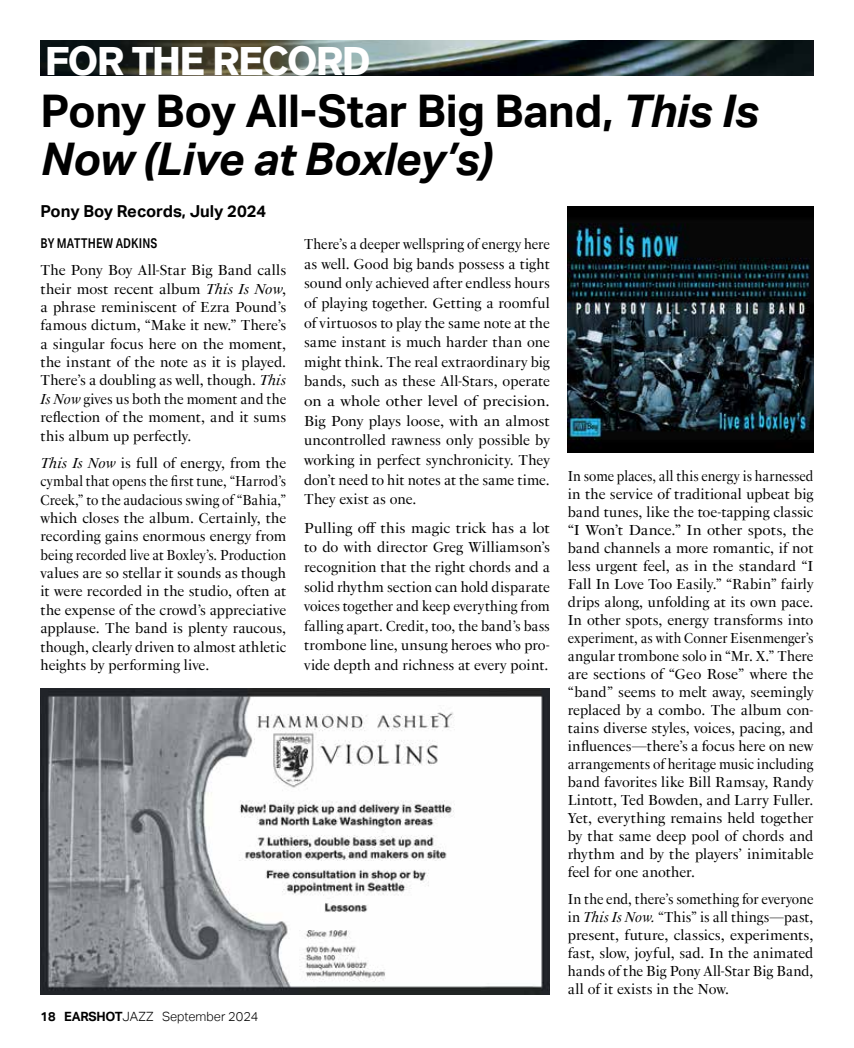
<style>
.page{position:relative;width:854px;height:1048px;background:#fff}
.page>*{position:absolute;margin:0;border:0;box-sizing:border-box;transform-origin:0 0}
.t1{font:italic 700 45px/48px "Aktiv Grotesk";letter-spacing:-.015em;color:#000}
.t2{font:700 39.9px "Akzidenz Grotesk BE";letter-spacing:-.035em;color:#fff}
.t3{font:700 16.5px "Aktiv Grotesk";color:#000}
.t4{font:14.25px/18px "PS Fournier Std";color:#000;text-align:justify;scale:.93 1}
.t5{font:14.25px/18.3px "PS Fournier Std";color:#000;text-align:justify}
.t6{font:14.25px/19.6px "PS Fournier Std";color:#000;text-align:justify;scale:.95 1}
.t7{font:14.25px/19.6px "PS Fournier Std";color:#000;text-align:justify;scale:1.04 1}
.t8{font:14.25px/18px "PS Fournier Std";color:#000;text-align:justify;scale:.94 1}
.t9{font:500 13.5px "Aktiv Grotesk Cd";letter-spacing:.01em;color:#000}
.t10{font:300 12.75px "Aktiv Grotesk";color:#000}
.s1{font-style:normal}
.s2{font-style:italic}
.s3{font-weight:700}
</style>
<div class="page">
<img style="left:40px;top:40px;width:773px;height:35px">
<img style="left:567px;top:207px;width:246px;height:245px">
<img style="left:40px;top:688px;width:509px;height:306px">
<h2 class="t2" style="left:45px;top:38px;width:326px">FOR THE RECORD</h2>
<h1 class="t1" style="left:40px;top:88px;width:719px"><span class="s1">Pony Boy All-Star Big Band,</span> This Is<br>Now (Live at Boxley’s)</h1>
<p class="t3" style="left:40px;top:202px;width:227px">Pony Boy Records, July 2024</p>
<p class="t9" style="left:40px;top:235px;width:118px">BY MATTHEW ADKINS</p>
<p class="t5" style="left:40px;top:261px;width:247px">The Pony Boy All-Star Big Band calls their most recent album <span class="s2">This Is Now</span>, a phrase reminiscent of Ezra Pound’s famous dictum, “Make it new.” There’s a singular focus here on the moment, the instant of the note as it is played.<br>There’s a doubling as well, though. <span class="s2">This Is Now</span> gives us both the moment and the reflection of the moment, and it sums this album up perfectly.</p>
<p class="t5" style="left:40px;top:454px;width:247px"><span class="s2">This Is Now</span> is full of energy, from the cymbal that opens the first tune, “Harrod’s Creek,” to the audacious swing of “Bahia,” which closes the album. Certainly, the recording gains enormous energy from being recorded live at Boxley’s. Production values are so stellar it sounds as though it were recorded in the studio, often at the expense of the crowd’s appreciative applause. The band is plenty raucous, though, clearly driven to almost athletic heights by performing live.</p>
<p class="t10" style="left:40px;top:1009px;width:219px"><span class="s3">18 EARSHOT</span>JAZZ September 2024</p>
<p class="t6" style="left:304px;top:234px;width:260px">There’s a deeper wellspring of energy here as well. Good big bands possess a tight sound only achieved after endless hours of playing together. Getting a roomful of virtuosos to play the same note at the same instant is much harder than one might think. The real extraordinary big bands, such as these All-Stars, operate on a whole other level of precision.<br>Big Pony plays loose, with an almost uncontrolled rawness only possible by working in perfect synchronicity. They don’t need to hit notes at the same time.<br>They exist as one.</p>
<p class="t7" style="left:304px;top:518px;width:237px">Pulling off this magic trick has a lot to do with director Greg Williamson’s recognition that the right chords and a solid rhythm section can hold disparate voices together and keep everything from falling apart. Credit, too, the band’s bass trombone line, unsung heroes who pro&shy;vide depth and richness at every point.</p>
<p class="t4" style="left:567px;top:467px;width:265px">In some places, all this energy is harnessed in the service of traditional upbeat big band tunes, like the toe-tapping classic “I Won’t Dance.” In other spots, the band channels a more romantic, if not less urgent feel, as in the standard “I Fall In Love Too Easily.” “Rabin” fairly drips along, unfolding at its own pace.<br>In other spots, energy transforms into experiment, as with Conner Eisenmenger’s angular trombone solo in “Mr. X.” There are sections of “Geo Rose” where the “band” seems to melt away, seemingly replaced by a combo. The album con&shy;tains diverse styles, voices, pacing, and influences—there’s a focus here on new arrangements of heritage music including band favorites like Bill Ramsay, Randy Lintott, Ted Bowden, and Larry Fuller.<br>Yet, everything remains held together by that same deep pool of chords and rhythm and by the players’ inimitable feel for one another.</p>
<p class="t8" style="left:567px;top:890px;width:263px">In the end, there’s something for everyone in <span class="s2">This Is Now.</span> “This” is all things—past, present, future, classics, experiments, fast, slow, joyful, sad. In the animated hands of the Big Pony All-Star Big Band, all of it exists in the Now.</p>
</div>
